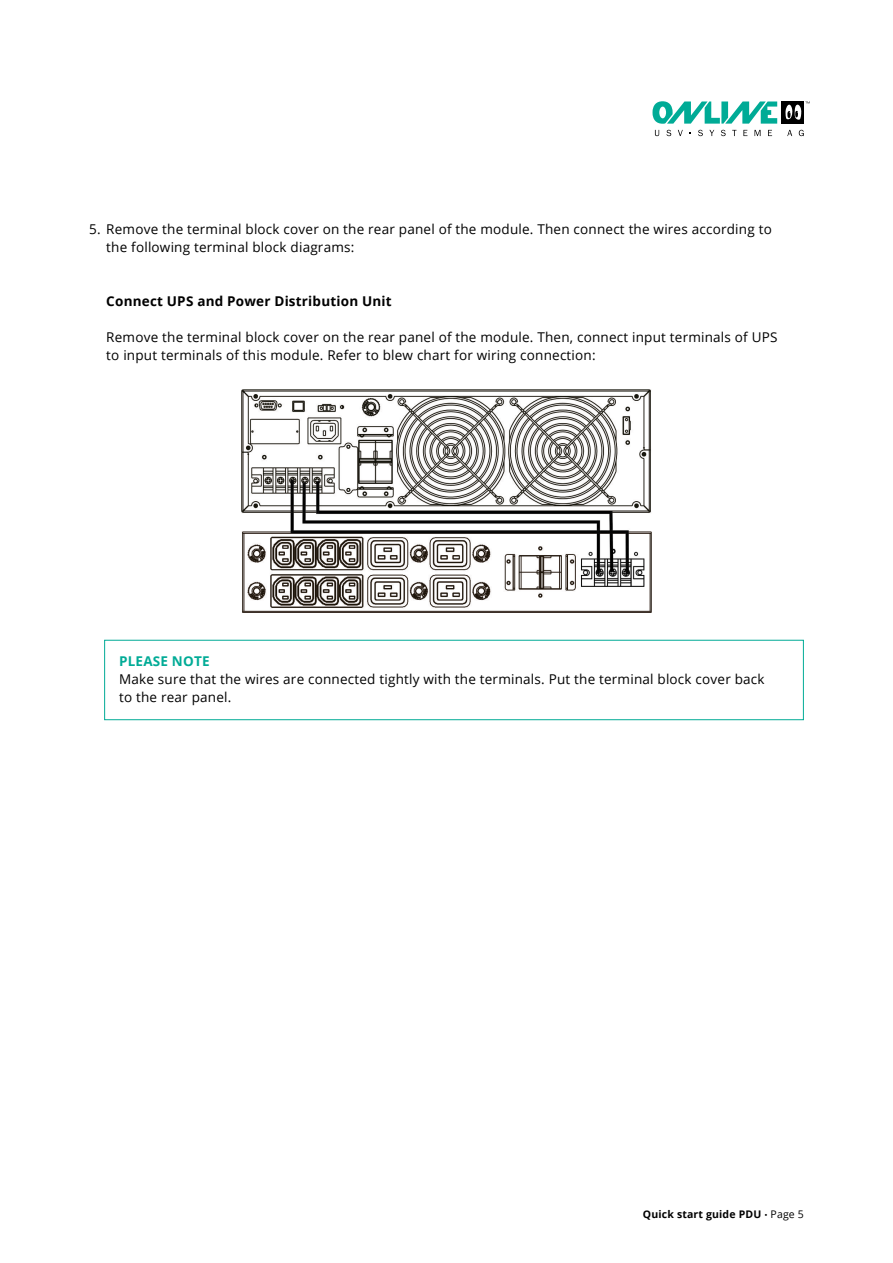
<style>
.page{position:relative;width:893px;height:1263px;background:#fff}
.page>*{position:absolute;margin:0;border:0;box-sizing:border-box;transform-origin:0 0}
.t1{font:13.5px/18px "Open Sans";letter-spacing:.015em;color:#000}
.t2{font:700 13.5px "Open Sans";letter-spacing:.015em;color:#000}
.t3{font:700 13.5px "Open Sans";letter-spacing:.015em;color:#00ab96}
.t4{font:700 10.5px "Open Sans";letter-spacing:.015em;color:#000}
.s1{font-weight:400;font-size:8.4px}
.s2{font-weight:400}
</style>
<div class="page">
<div style="left:781px;top:101px;width:23px;height:23px;background:#000"></div>
<svg style="left:652px;top:101px;width:125px;height:23px"></svg>
<svg style="left:785px;top:101px;width:25px;height:19px"></svg>
<svg style="left:655px;top:130px;width:4px;height:6px"></svg>
<svg style="left:678px;top:130px;width:5px;height:6px"></svg>
<svg style="left:698px;top:130px;width:5px;height:6px"></svg>
<svg style="left:709px;top:130px;width:5px;height:6px"></svg>
<svg style="left:721px;top:130px;width:5px;height:6px"></svg>
<svg style="left:743px;top:130px;width:4px;height:6px"></svg>
<svg style="left:754px;top:130px;width:6px;height:6px"></svg>
<svg style="left:768px;top:130px;width:4px;height:6px"></svg>
<svg style="left:787px;top:130px;width:5px;height:6px"></svg>
<svg style="left:799px;top:130px;width:5px;height:6px"></svg>
<svg style="left:666px;top:130px;width:5px;height:6px"></svg>
<img style="left:241px;top:390px;width:411px;height:222px">
<div style="left:104px;top:640px;width:700px;height:80px;border:1px solid #00ab96"></div>
<p class="t1" style="left:106px;top:220px;width:667px;text-indent:-17px">5. Remove the terminal block cover on the rear panel of the module. Then connect the wires according to the following terminal block diagrams:</p>
<p class="t2" style="left:106px;top:292px;width:287px">Connect UPS and Power Distribution Unit</p>
<p class="t1" style="left:106px;top:328px;width:673px">Remove the terminal block cover on the rear panel of the module. Then, connect input terminals of UPS to input terminals of this module. Refer to blew chart for wiring connection:</p>
<p class="t3" style="left:119px;top:652px;width:92px">PLEASE NOTE</p>
<p class="t1" style="left:119px;top:670px;width:647px">Make sure that the wires are connected tightly with the terminals. Put the terminal block cover back to the rear panel.</p>
<p class="t4" style="left:643px;top:1207px;width:162px">Quick start guide PDU <span class="s1">•</span> <span class="s2">Page 5</span></p>
</div>
